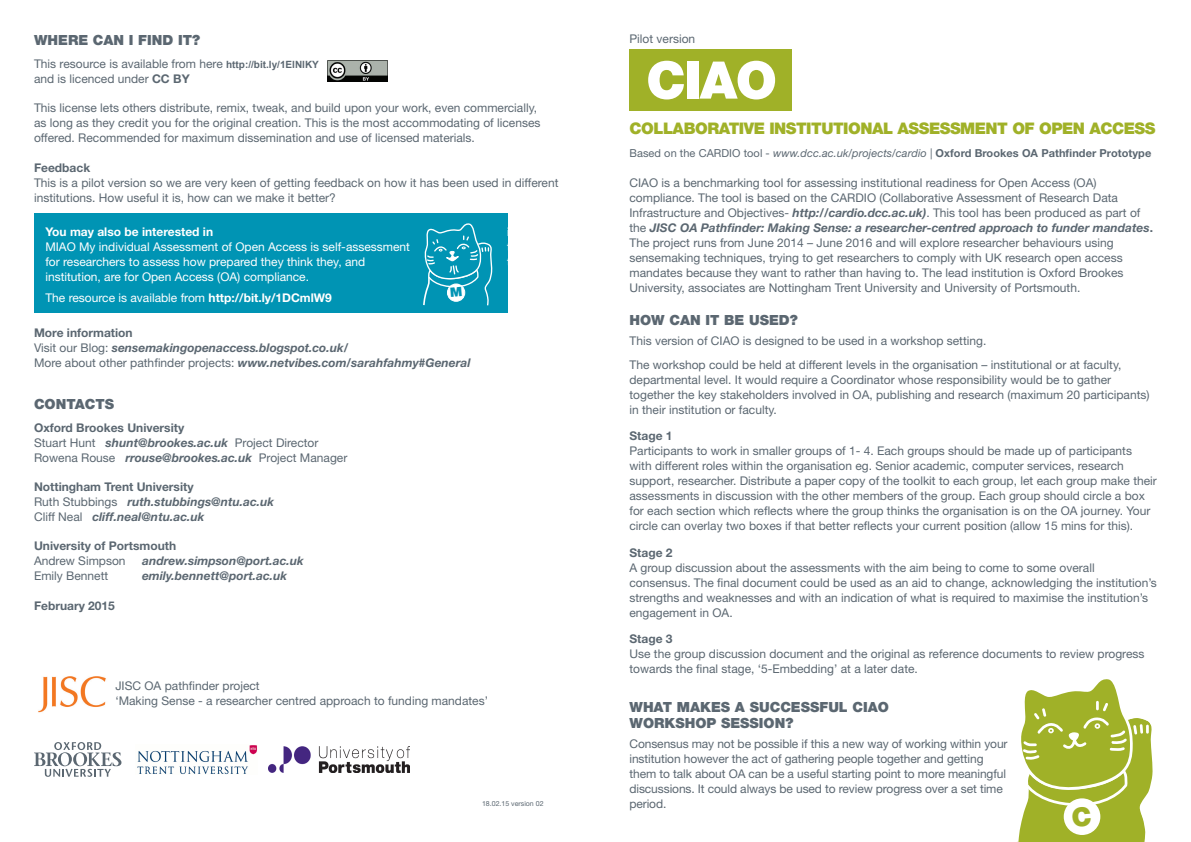
<style>
.page{position:relative;width:1191px;height:842px;background:#fff}
.page>*{position:absolute;margin:0;border:0;box-sizing:border-box;transform-origin:0 0}
.Headv1{font:900 51.8px "Helvetica Neue";color:#fff}
.Heading_1{font:900 16px "Helvetica Neue";letter-spacing:-.03em;color:#a0b128}
.Heading_2{font:900 14px/16px "Helvetica Neue";color:#5b6771}
.bodytextv1{font:12px/15px "Helvetica Neue";color:#5b6771}
.bodytextv1-2{font:italic 700 12px/15px "Helvetica Neue";color:#5b6771}
.bodytextv1-3{font:12px/15px "Helvetica Neue";color:#fff}
.bodytextv1-4{font:700 12px/15px "Helvetica Neue";color:#5b6771}
.bodytextv1-5{font:700 11px "Helvetica Neue";letter-spacing:.005em;color:#5b6771}
.textv1{font:7px "Helvetica Neue";color:#5b6771}
.s1{font-family:"Arial";font-weight:700;font-size:10px}
.s2{font-weight:700}
.s3{font-style:normal}
.s4{font-weight:400;font-style:normal}
.s5{font-weight:700;font-style:italic}
.s6{font-weight:400}
.s7{font-weight:400;font-style:italic}
</style>
<div class="page">
<div style="left:34px;top:213px;width:473px;height:100px;background:#0094b4"></div>
<div style="left:629px;top:50px;width:163px;height:61px;background:#a0b128"></div>
<img style="left:327px;top:61px;width:61px;height:21px">
<img style="left:38px;top:676px;width:68px;height:37px">
<svg style="left:34px;top:742px;width:87px;height:35px"></svg>
<img style="left:137px;top:745px;width:120px;height:29px">
<img style="left:268px;top:747px;width:142px;height:25px">
<svg style="left:1017px;top:679px;width:136px;height:163px"></svg>
<svg style="left:423px;top:223px;width:70px;height:83px"></svg>
<p class="Heading_2" style="left:34px;top:32px;width:167px">WHERE CAN I FIND IT?</p>
<p class="bodytextv1" style="left:34px;top:56px;width:286px">This resource is available from here <span class="s1">http://bit.ly/1ElNlKY </span>and is licenced under <span class="s2">CC BY</span></p>
<p class="bodytextv1" style="left:34px;top:101px;width:508px">This license lets others distribute, remix, tweak, and build upon your work, even commercially, as long as they credit you for the original creation. This is the most accommodating of licenses offered. Recommended for maximum dissemination and use of licensed materials.</p>
<p class="bodytextv1" style="left:34px;top:160px;width:526px"><span class="s2">Feedback<br></span>This is a pilot version so we are very keen of getting feedback on how it has been used in different institutions. How useful it is, how can we make it better?</p>
<p class="bodytextv1-3" style="left:45px;top:225px;width:366px"><span class="s2">You may also be interested in<br></span>MIAO My individual Assessment of Open Access is self-assessment for researchers to assess how prepared they think they, and institution, are for Open Access (OA) compliance.</p>
<p class="bodytextv1-3" style="left:45px;top:290px;width:288px">The resource is available from <span class="s2">http://bit.ly/1DCmlW9</span></p>
<p class="bodytextv1-2" style="left:34px;top:325px;width:438px"><span class="s3">More information<br></span><span class="s4">Visit our Blog:</span> sensemakingopenaccess.blogspot.co.uk/<br><span class="s4">More about other pathfinder projects:</span> www.netvibes.com/sarahfahmy#General</p>
<p class="Heading_2" style="left:34px;top:395px;width:82px">CONTACTS</p>
<p class="bodytextv1" style="left:34px;top:420px;width:315px"><span class="s2">Oxford Brookes University<br></span>Stuart Hunt <span class="s5">shunt@brookes.ac.uk</span> Project Director<br>Rowena Rouse <span class="s5">rrouse@brookes.ac.uk</span> Project Manager</p>
<p class="bodytextv1-2" style="left:34px;top:479px;width:242px"><span class="s3">Nottingham Trent University<br></span><span class="s4">Ruth Stubbings</span> ruth.stubbings@ntu.ac.uk<br><span class="s4">Cliff Neal</span> cliff.neal@ntu.ac.uk</p>
<p class="bodytextv1-4" style="left:34px;top:538px;width:144px">University of Portsmouth<br><span class="s6">Andrew Simpson</span></p>
<p class="bodytextv1-2" style="left:142px;top:553px;width:163px">andrew.simpson@port.ac.uk</p>
<p class="bodytextv1" style="left:34px;top:568px;width:76px">Emily Bennett</p>
<p class="bodytextv1-2" style="left:142px;top:568px;width:146px">emily.bennett@port.ac.uk</p>
<p class="bodytextv1-4" style="left:34px;top:597px;width:82px">February 2015</p>
<p class="bodytextv1" style="left:115px;top:678px;width:374px">JISC OA pathfinder project<br>‘Making Sense - a researcher centred approach to funding mandates’</p>
<p class="textv1" style="left:482px;top:800px;width:63px">18.02.15 version 02</p>
<p class="bodytextv1" style="left:629px;top:32px;width:67px">Pilot version</p>
<p class="Headv1" style="left:646px;top:49px;width:132px">CIAO</p>
<p class="Heading_1" style="left:629px;top:119px;width:527px">COLLABORATIVE INSTITUTIONAL ASSESSMENT OF OPEN ACCESS</p>
<p class="bodytextv1-5" style="left:629px;top:147px;width:523px"><span class="s6">Based on the CARDIO tool -</span> <span class="s7">www.dcc.ac.uk/projects/cardio</span> <span class="s6">|</span> Oxford Brookes OA Pathfinder Prototype</p>
<p class="bodytextv1" style="left:629px;top:175px;width:525px">CIAO is a benchmarking tool for assessing institutional readiness for Open Access (OA) compliance. The tool is based on the CARDIO (Collaborative Assessment of Research Data Infrastructure and Objectives- <span class="s5">http://cardio.dcc.ac.uk)</span>. This tool has been produced as part of the <span class="s5">JISC OA Pathfinder: Making Sense: a researcher-centred approach to funder mandates</span><span class="s2">.<br></span>The project runs from June 2014 – June 2016 and will explore researcher behaviours using sensemaking techniques, trying to get researchers to comply with UK research open access mandates because they want to rather than having to. The lead institution is Oxford Brookes University, associates are Nottingham Trent University and University of Portsmouth.</p>
<p class="Heading_2" style="left:629px;top:312px;width:170px">HOW CAN IT BE USED?</p>
<p class="bodytextv1" style="left:629px;top:333px;width:358px">This version of CIAO is designed to be used in a workshop setting.</p>
<p class="bodytextv1" style="left:629px;top:357px;width:521px">The workshop could be held at different levels in the organisation – institutional or at faculty, departmental level. It would require a Coordinator whose responsibility would be to gather together the key stakeholders involved in OA, publishing and research (maximum 20 participants) in their institution or faculty.</p>
<p class="bodytextv1" style="left:629px;top:428px;width:529px"><span class="s2">Stage 1<br></span>Participants to work in smaller groups of 1- 4. Each groups should be made up of participants with different roles within the organisation eg. Senior academic, computer services, research support, researcher. Distribute a paper copy of the toolkit to each group, let each group make their assessments in discussion with the other members of the group. Each group should circle a box for each section which reflects where the group thinks the organisation is on the OA journey. Your circle can overlay two boxes if that better reflects your current position (allow 15 mins for this).</p>
<p class="bodytextv1" style="left:629px;top:545px;width:529px"><span class="s2">Stage 2<br></span>A group discussion about the assessments with the aim being to come to some overall consensus. The final document could be used as an aid to change, acknowledging the institution’s strengths and weaknesses and with an indication of what is required to maximise the institution’s engagement in OA.</p>
<p class="bodytextv1" style="left:629px;top:631px;width:516px"><span class="s2">Stage 3<br></span>Use the group discussion document and the original as reference documents to review progress towards the final stage, ‘5-Embedding’ at a later date.</p>
<p class="Heading_2" style="left:629px;top:698px;width:261px">WHAT MAKES A SUCCESSFUL CIAO<br>WORKSHOP SESSION?</p>
<p class="bodytextv1" style="left:629px;top:736px;width:379px">Consensus may not be possible if this a new way of working within your institution however the act of gathering people together and getting them to talk about OA can be a useful starting point to more meaningful discussions. It could always be used to review progress over a set time period.</p>
</div>
